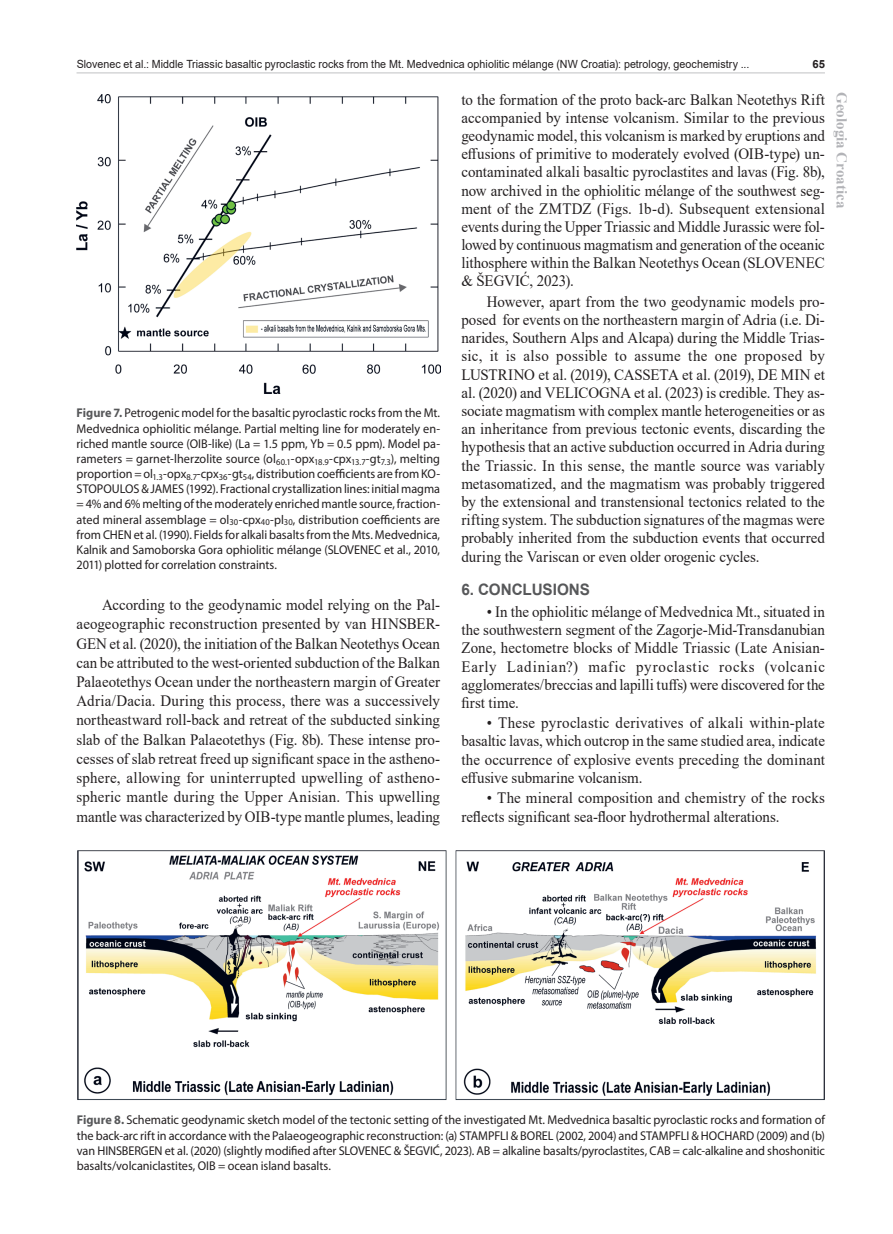
<style>
.page{position:relative;width:893px;height:1234px;background:#fff}
.page>*{position:absolute;margin:0;border:0;box-sizing:border-box;transform-origin:0 0}
.t1{font:15.75px/18.1px "Times New Roman";color:#231f20;text-align:justify;scale:.95 1}
.t2{font:700 15.75px "Arial";letter-spacing:-.005em;color:#57585a}
.t3{font:700 15px "Times New Roman";color:#b2b3b7}
.t4{font:12.75px/15.1px "Myriad Pro";letter-spacing:-.005em;color:#231f20;text-align:justify;scale:.96 1}
.t5{font:11.25px "Arial";letter-spacing:.005em;color:#231f20;scale:.95 1}
.t6{font:700 11.25px "Arial";color:#231f20}
.s1{font-weight:700;color:#57585a}
</style>
<div class="page">
<hr style="left:77px;top:72px;width:748px;height:1px;background:#c7c8ca">
<img style="left:77px;top:94px;width:363px;height:299px">
<img style="left:77px;top:850px;width:748px;height:250px">
<p class="t5" style="left:77px;top:57px;width:710px">Slovenec et al.: Middle Triassic basaltic pyroclastic rocks from the Mt. Medvednica ophiolitic mélange (NW Croatia): petrology, geochemistry ...</p>
<p class="t6" style="left:812px;top:56px;width:14px">65</p>
<p class="t4" style="left:77px;top:405px;width:380px"><span class="s1">Figure 7.</span> Petrogenic model for the basaltic pyroclastic rocks from the Mt.<br>Medvednica ophiolitic mélange. Partial melting line for moderately en&shy;riched mantle source (OIB-like) (La = 1.5 ppm, Yb = 0.5 ppm). Model pa&shy;rameters = garnet-lherzolite source (ol<sub>60.1</sub>-opx<sub>18.9</sub>-cpx<sub>13.7</sub>-gt<sub>7.3</sub>), melting proportion = ol<sub>1.3</sub>-opx<sub>8.7</sub>-cpx<sub>36</sub>-gt<sub>54</sub>, distribution coefficients are from KO-STOPOULOS &amp; JAMES (1992). Fractional crystallization lines: initial magma = 4% and 6% melting of the moderately enriched mantle source, fraction&shy;ated mineral assemblage = ol<sub>30</sub>-cpx<sub>40</sub>-pl<sub>30</sub>, distribution coefficients are from CHEN et al. (1990). Fields for alkali basalts from the Mts. Medvednica, Kalnik and Samoborska Gora ophiolitic mélange (SLOVENEC et al., 2010, 2011) plotted for correlation constraints.</p>
<p class="t1" style="left:77px;top:594px;width:384px;line-height:19.2px;text-indent:26px">According to the geodynamic model relying on the Pal&shy;aeogeographic reconstruction presented by van HINSBER-GEN et al. (2020), the initiation of the Balkan Neotethys Ocean can be attributed to the west-oriented subduction of the Balkan Palaeotethys Ocean under the northeastern margin of Greater Adria/Dacia. During this process, there was a successively northeastward roll-back and retreat of the subducted sinking slab of the Balkan Palaeotethys (Fig. 8b). These intense pro&shy;cesses of slab retreat freed up significant space in the astheno&shy;sphere, allowing for uninterrupted upwelling of astheno&shy;spheric mantle during the Upper Anisian. This upwelling mantle was characterized by OIB-type mantle plumes, leading</p>
<p class="t1" style="left:461px;top:90px;width:384px">to the formation of the proto back-arc Balkan Neotethys Rift accompanied by intense volcanism. Similar to the previous geodynamic model, this volcanism is marked by eruptions and effusions of primitive to moderately evolved (OIB-type) un&shy;contaminated alkali basaltic pyroclastites and lavas (Fig. 8b), now archived in the ophiolitic mélange of the southwest seg&shy;ment of the ZMTDZ (Figs. 1b-d). Subsequent extensional events during the Upper Triassic and Middle Jurassic were fol&shy;lowed by continuous magmatism and generation of the oceanic lithosphere within the Balkan Neotethys Ocean (SLOVENEC &amp; ŠEGVIĆ, 2023).</p>
<p class="t1" style="left:461px;top:292px;width:384px;text-indent:26px">However, apart from the two geodynamic models pro&shy;posed for events on the northeastern margin of Adria (i.e. Di&shy;narides, Southern Alps and Alcapa) during the Middle Trias&shy;sic, it is also possible to assume the one proposed by LUSTRINO et al. (2019), CASSETA et al. (2019), DE MIN et al. (2020) and VELICOGNA et al. (2023) is credible. They as&shy;sociate magmatism with complex mantle heterogeneities or as an inheritance from previous tectonic events, discarding the hypothesis that an active subduction occurred in Adria during the Triassic. In this sense, the mantle source was variably metasomatized, and the magmatism was probably triggered by the extensional and transtensional tectonics related to the rifting system. The subduction signatures of the magmas were probably inherited from the subduction events that occurred during the Variscan or even older orogenic cycles.</p>
<p class="t2" style="left:461px;top:577px;width:130px">6. CONCLUSIONS</p>
<p class="t1" style="left:461px;top:602px;width:384px;text-indent:26px">• In the ophiolitic mélange of Medvednica Mt., situated in the southwestern segment of the Zagorje-Mid-Transdanubian Zone, hectometre blocks of Middle Triassic (Late Anisian-Early Ladinian?) mafic pyroclastic rocks (volcanic agglomerates/breccias and lapilli tuffs) were discovered for the first time.</p>
<p class="t1" style="left:461px;top:713px;width:384px;text-indent:26px">• These pyroclastic derivatives of alkali within-plate basaltic lavas, which outcrop in the same studied area, indicate the occurrence of explosive events preceding the dominant effusive submarine volcanism.</p>
<p class="t1" style="left:461px;top:788px;width:384px;text-indent:26px">• The mineral composition and chemistry of the rocks reflects significant sea-floor hydrothermal alterations.</p>
<p class="t3" style="left:853px;top:92px;width:118px;rotate:90deg">Geologia Croatica</p>
<p class="t4" style="left:77px;top:1112px;width:781px"><span class="s1">Figure 8.</span> Schematic geodynamic sketch model of the tectonic setting of the investigated Mt. Medvednica basaltic pyroclastic rocks and formation of the back-arc rift in accordance with the Palaeogeographic reconstruction: (a) STAMPFLI &amp; BOREL (2002, 2004) and STAMPFLI &amp; HOCHARD (2009) and (b) van HINSBERGEN et al. (2020) (slightly modified after SLOVENEC &amp; ŠEGVIĆ, 2023). AB = alkaline basalts/pyroclastites, CAB = calc-alkaline and shoshonitic basalts/volcaniclastites, OIB = ocean island basalts.</p>
</div>
